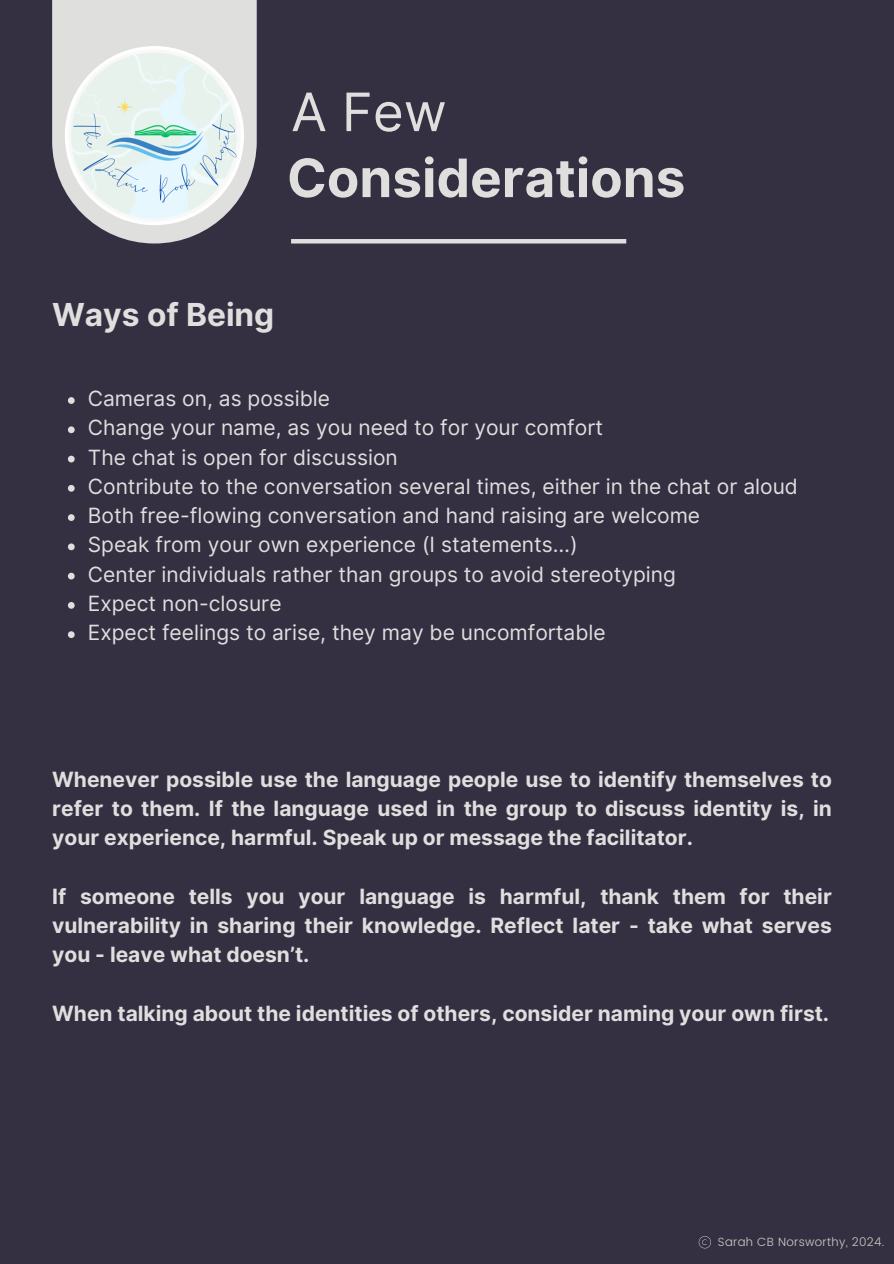
<style>
.page{position:relative;width:894px;height:1264px;background:#fff}
.page>*{position:absolute;margin:0;border:0;box-sizing:border-box;transform-origin:0 0}
.t1{font:700 52.95px "Inter";color:#dfdfde}
.t2{font:52.95px "Inter";color:#dfdfde}
.t3{font:700 31.65px "Inter";color:#dfdfde}
.t4{font:700 21px/29.2px "Inter";color:#dfdfde;text-align:justify}
.t5{font:21px "Inter";color:#dfdfde}
.t6{font:300 11.85px "Poppins";letter-spacing:.025em;color:#cecbc5}
</style>
<div class="page">
<div style="left:0;top:0;width:893px;height:1263px;background:#352f42"></div>
<div style="left:52px;top:0;width:205px;height:243px;background:#dfdfde"></div>
<svg style="left:68px;top:397px;width:7px;height:7px"></svg>
<svg style="left:68px;top:426px;width:7px;height:7px"></svg>
<svg style="left:68px;top:455px;width:7px;height:7px"></svg>
<svg style="left:68px;top:485px;width:7px;height:6px"></svg>
<svg style="left:68px;top:514px;width:7px;height:7px"></svg>
<svg style="left:68px;top:543px;width:7px;height:7px"></svg>
<svg style="left:68px;top:572px;width:7px;height:7px"></svg>
<svg style="left:68px;top:602px;width:7px;height:6px"></svg>
<svg style="left:68px;top:631px;width:7px;height:7px"></svg>
<hr style="left:291px;top:239px;width:335px;height:4px;background:#dfdfde">
<img style="left:58px;top:46px;width:193px;height:186px">
<img style="left:66px;top:56px;width:181px;height:181px">
<svg style="left:698px;top:1236px;width:12px;height:12px"></svg>
<p class="t2" style="left:291px;top:80px;width:157px">A Few</p>
<p class="t1" style="left:287px;top:146px;width:400px">Considerations</p>
<h2 class="t3" style="left:52px;top:295px;width:224px">Ways of Being</h2>
<h1 class="t5" style="left:88px;top:386px;width:244px">Cameras on, as possible</h1>
<h3 class="t5" style="left:88px;top:415px;width:516px">Change your name, as you need to for your comfort</h3>
<p class="t5" style="left:88px;top:444px;width:311px">The chat is open for discussion</p>
<p class="t5" style="left:88px;top:474px;width:711px">Contribute to the conversation several times, either in the chat or aloud</p>
<p class="t5" style="left:88px;top:503px;width:613px">Both free-flowing conversation and hand raising are welcome</p>
<p class="t5" style="left:88px;top:532px;width:491px">Speak from your own experience (I statements…)</p>
<p class="t5" style="left:88px;top:561px;width:589px">Center individuals rather than groups to avoid stereotyping</p>
<p class="t5" style="left:88px;top:591px;width:195px">Expect non-closure</p>
<p class="t5" style="left:88px;top:620px;width:519px">Expect feelings to arise, they may be uncomfortable</p>
<p class="t4" style="left:52px;top:764px;width:781px">Whenever possible use the language people use to identify themselves to refer to them. If the language used in the group to discuss identity is, in your experience, harmful. Speak up or message the facilitator.</p>
<p class="t4" style="left:52px;top:881px;width:781px">If someone tells you your language is harmful, thank them for their vulnerability in sharing their knowledge. Reflect later - take what serves you - leave what doesn’t.</p>
<h4 class="t4" style="left:52px;top:998px;width:778px">When talking about the identities of others, consider naming your own first.</h4>
<h4 class="t6" style="left:717px;top:1234px;width:168px">Sarah CB Norsworthy, 2024.</h4>
</div>
